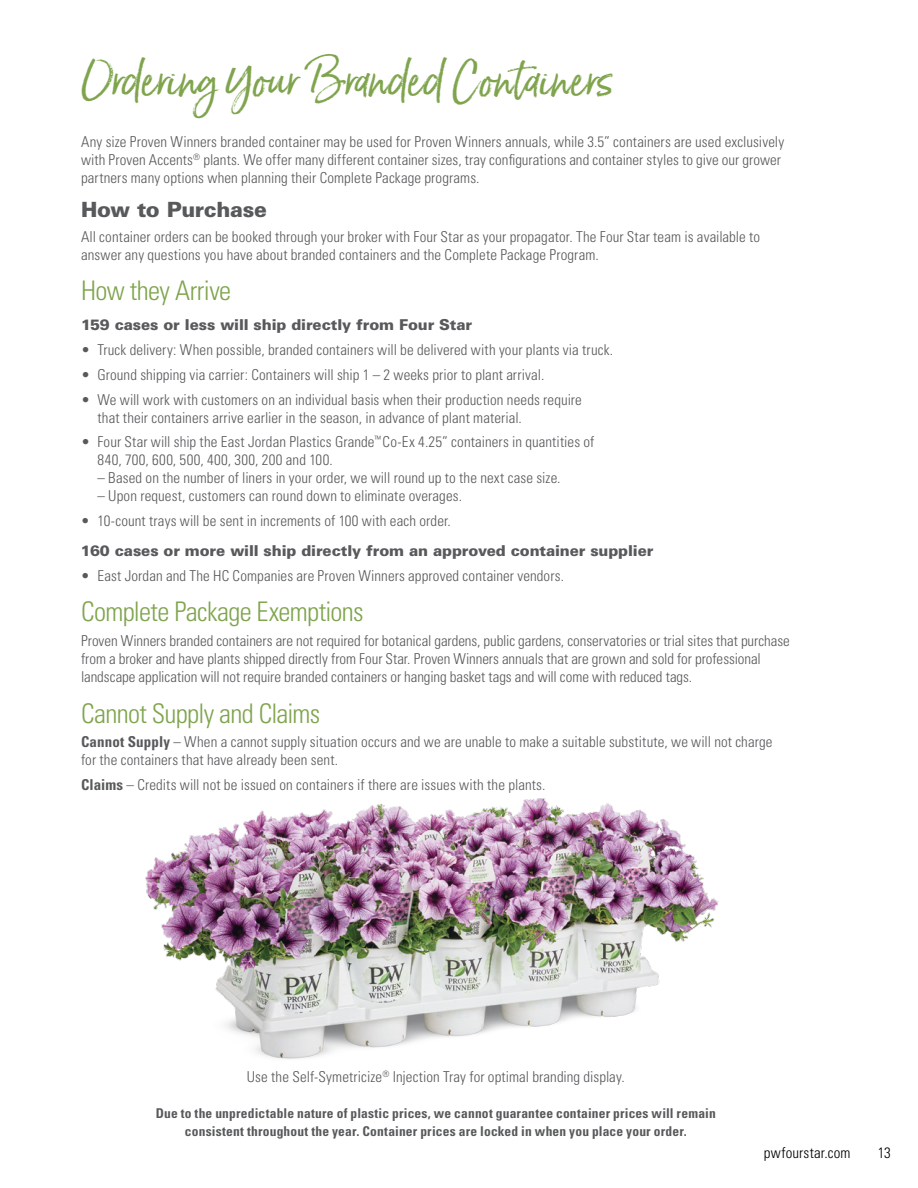
<style>
.page{position:relative;width:918px;height:1188px;background:#fff}
.page>*{position:absolute;margin:0;border:0;box-sizing:border-box;transform-origin:0 0}
.t1{font:45px "Born Ready";color:#7fa44d}
.t2{font:300 condensed 27px "Univers LT Std";letter-spacing:-.025em;color:#7fa44d}
.t3{font:900 21px "Univers LT Std";letter-spacing:-.015em;color:#58595b}
.t4{font:300 condensed 15px/18px "Univers LT Std";letter-spacing:.005em;color:#58595b}
.t5{font:900 15px "Univers LT Std";letter-spacing:-.01em;color:#58595b}
.t6{font:300 condensed 15px "Univers LT Std";letter-spacing:.01em;color:#000}
.t7{font:700 condensed 13.5px/18px "Univers LT Std";letter-spacing:.015em;color:#58595b;text-align:center}
.s1{font-weight:700}
</style>
<div class="page">
<img style="left:145px;top:798px;width:574px;height:261px">
<h1 class="t1" style="left:81px;top:53px;width:534px">Ordering Your Branded Containers</h1>
<p class="t4" style="left:81px;top:132px;width:705px">Any size Proven Winners branded container may be used for Proven Winners annuals, while 3.5” containers are used exclusively with Proven Accents<sup>®</sup> plants. We offer many different container sizes, tray configurations and container styles to give our grower partners many options when planning their Complete Package programs.</p>
<h3 class="t3" style="left:81px;top:196px;width:187px">How to Purchase</h3>
<p class="t4" style="left:81px;top:228px;width:681px">All container orders can be booked through your broker with Four Star as your propagator. The Four Star team is available to answer any questions you have about branded containers and the Complete Package Program.</p>
<h2 class="t2" style="left:81px;top:275px;width:152px">How they Arrive</h2>
<p class="t5" style="left:81px;top:316px;width:393px">159 cases or less will ship directly from Four Star</p>
<p class="t4" style="left:81px;top:341px;width:534px">• Truck delivery: When possible, branded containers will be delivered with your plants via truck.</p>
<p class="t4" style="left:81px;top:366px;width:465px">• Ground shipping via carrier: Containers will ship 1 – 2 weeks prior to plant arrival.</p>
<p class="t4" style="left:98px;top:390px;width:486px;text-indent:-16px">• We will work with customers on an individual basis when their production needs require that their containers arrive earlier in the season, in advance of plant material.</p>
<p class="t4" style="left:97px;top:433px;width:498px;text-indent:-16px">• Four Star will ship the East Jordan Plastics Grande<sup>™</sup> Co-Ex 4.25” containers in quantities of<br>840, 700, 600, 500, 400, 300, 200 and 100.</p>
<p class="t4" style="left:97px;top:469px;width:465px">– Based on the number of liners in your order, we will round up to the next case size.</p>
<p class="t4" style="left:97px;top:487px;width:366px">– Upon request, customers can round down to eliminate overages.</p>
<p class="t4" style="left:81px;top:512px;width:371px">• 10-count trays will be sent in increments of 100 with each order.</p>
<p class="t5" style="left:81px;top:541px;width:574px">160 cases or more will ship directly from an approved container supplier</p>
<p class="t4" style="left:81px;top:567px;width:485px">• East Jordan and The HC Companies are Proven Winners approved container vendors.</p>
<h2 class="t2" style="left:81px;top:596px;width:284px">Complete Package Exemptions</h2>
<p class="t4" style="left:81px;top:632px;width:710px">Proven Winners branded containers are not required for botanical gardens, public gardens, conservatories or trial sites that purchase from a broker and have plants shipped directly from Four Star. Proven Winners annuals that are grown and sold for professional landscape application will not require branded containers or hanging basket tags and will come with reduced tags.</p>
<h2 class="t2" style="left:81px;top:697px;width:241px">Cannot Supply and Claims</h2>
<p class="t4" style="left:81px;top:733px;width:693px"><span class="s1">Cannot Supply</span> – When a cannot supply situation occurs and we are unable to make a suitable substitute, we will not charge for the containers that have already been sent.</p>
<p class="t4" style="left:81px;top:776px;width:466px"><span class="s1">Claims</span> – Credits will not be issued on containers if there are issues with the plants.</p>
<p class="t4" style="left:247px;top:1067px;width:379px">Use the Self-Symetricize<sup>®</sup> Injection Tray for optimal branding display.</p>
<p class="t7" style="left:156px;top:1104px;width:562px">Due to the unpredictable nature of plastic prices, we cannot guarantee container prices will remain consistent throughout the year. Container prices are locked in when you place your order.</p>
<p class="t6" style="left:764px;top:1144px;width:88px">pwfourstar.com</p>
<p class="t6" style="left:878px;top:1144px;width:14px">13</p>
</div>
